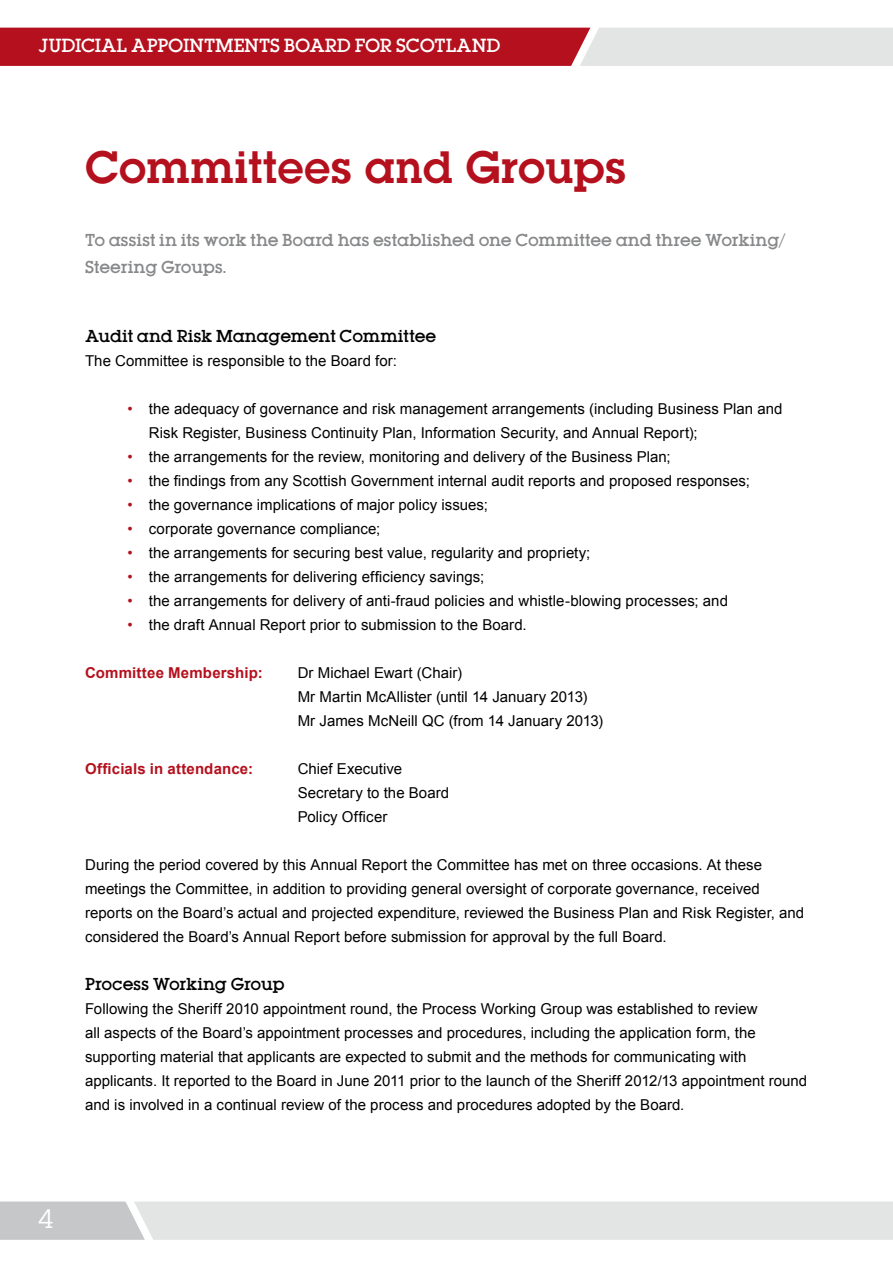
<style>
.page{position:relative;width:893px;height:1263px;background:#fff}
.page>*{position:absolute;margin:0;border:0;box-sizing:border-box;transform-origin:0 0}
.t1{font:40.5px "Lubalin Demi";letter-spacing:-.005em;color:#b4101d}
.t2{font:24px "Lubalin";color:#fff}
.t3{font:500 16.5px "Lubalin";color:#fff}
.t4{font:15px/24px "Arial";letter-spacing:.005em;color:#000}
.t5{font:500 15px/27px "Lubalin";letter-spacing:-.005em;color:#87888a}
.t6{font:500 15px "Lubalin";letter-spacing:-.005em;color:#000}
.t7{font:700 15px "Arial";letter-spacing:.01em;color:#b4101d}
.s1{color:#b4101d}
.s2{font-style:italic}
</style>
<div class="page">
<svg style="left:0;top:1201px;width:893px;height:39px;background:#dfe0e0"></svg>
<svg style="left:0;top:28px;width:893px;height:38px;background:#c45a63"></svg>
<p class="t3" style="left:38px;top:33px;width:464px">JUDICIAL APPOINTMENTS BOARD FOR SCOTLAND</p>
<h1 class="t1" style="left:85px;top:138px;width:543px">Committees and Groups</h1>
<p class="t5" style="left:85px;top:226px;width:703px">To assist in its work the Board has established one Committee and three Working/<br>Steering Groups.</p>
<p class="t6" style="left:85px;top:325px;width:353px">Audit and Risk Management Committee</p>
<p class="t4" style="left:85px;top:349px;width:314px">The Committee is responsible to the Board for:</p>
<p class="t4" style="left:149px;top:397px;width:635px;text-indent:-21px"><span class="s1">•</span> the adequacy of governance and risk management arrangements (including Business Plan and<br>Risk Register, Business Continuity Plan, Information Security, and Annual Report);</p>
<p class="t4" style="left:128px;top:445px;width:545px"><span class="s1">•</span> the arrangements for the review, monitoring and delivery of the Business Plan;</p>
<p class="t4" style="left:128px;top:469px;width:624px"><span class="s1">•</span> the findings from any Scottish Government internal audit reports and proposed responses;</p>
<p class="t4" style="left:128px;top:493px;width:362px"><span class="s1">•</span> the governance implications of major policy issues;</p>
<p class="t4" style="left:128px;top:517px;width:254px"><span class="s1">•</span> corporate governance compliance;</p>
<p class="t4" style="left:128px;top:541px;width:464px"><span class="s1">•</span> the arrangements for securing best value, regularity and propriety;</p>
<p class="t4" style="left:128px;top:565px;width:358px"><span class="s1">•</span> the arrangements for delivering efficiency savings;</p>
<p class="t4" style="left:128px;top:589px;width:602px"><span class="s1">•</span> the arrangements for delivery of anti-fraud policies and whistle-blowing processes; and</p>
<p class="t4" style="left:128px;top:613px;width:401px"><span class="s1">•</span> the draft Annual Report prior to submission to the Board.</p>
<p class="t7" style="left:85px;top:663px;width:179px">Committee Membership:</p>
<p class="t4" style="left:298px;top:661px;width:307px">Dr Michael Ewart (Chair)<br>Mr Martin McAllister (until 14 January 2013)<br>Mr James McNeill QC (from 14 January 2013)</p>
<p class="t7" style="left:85px;top:759px;width:169px">Officials in attendance:</p>
<p class="t4" style="left:298px;top:757px;width:153px">Chief Executive<br>Secretary to the Board<br>Policy Officer</p>
<p class="t4" style="left:85px;top:853px;width:721px">During the period covered by this Annual Report the Committee has met on three occasions. At these meetings the Committee, in addition to providing general oversight of corporate governance, received reports on the Board’s actual and projected expenditure, reviewed the Business Plan and Risk Register, and considered the Board’s Annual Report before submission for approval by the full Board.</p>
<p class="t6" style="left:85px;top:973px;width:201px">Process Working Group</p>
<p class="t4" style="left:85px;top:997px;width:724px">Following the Sheriff 2010 appointment round, the Process Working Group was established to review<br>all aspects of the Board’s appointment processes and procedures, including the application form, the supporting material that applicants are expected to submit and the methods for communicating with applicants. It reported to the Board in June 2011 prior to the launch of the Sheriff 2012/13 appointment round and is involved in a continual review of the process and procedures adopted by the Board<span class="s2">.</span></p>
<h2 class="t2" style="left:38px;top:1202px;width:17px">4</h2>
</div>
